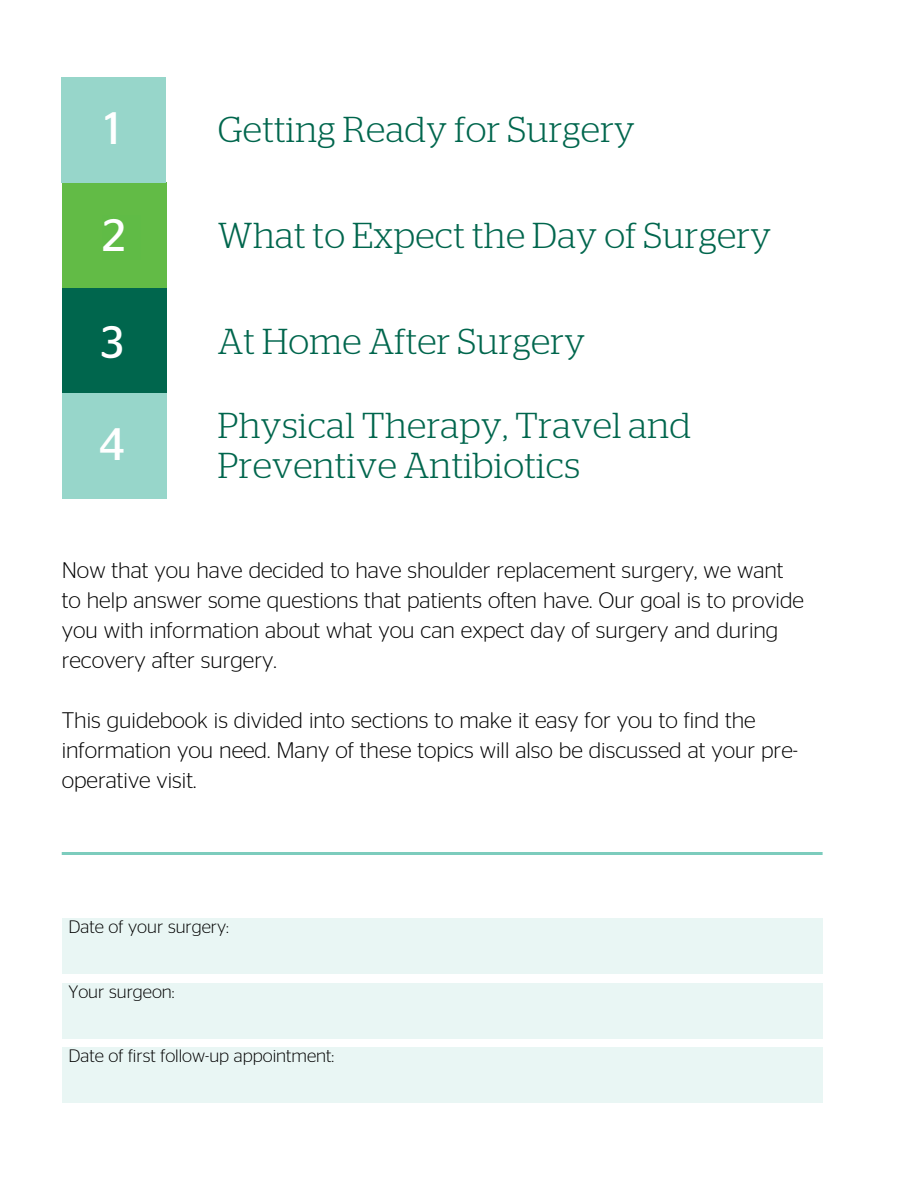
<style>
.page{position:relative;width:900px;height:1200px;background:#fff}
.page>*{position:absolute;margin:0;border:0;box-sizing:border-box;transform-origin:0 0}
.t1{font:45.45px "Stag Sans";color:#fff}
.t2{font:300 36px/40.5px "Stag";letter-spacing:.01em;color:#00664d}
.t3{font:300 22.5px/30px "Stag Sans";color:#000}
.t4{font:300 18px "Stag Sans";color:#000}
</style>
<div class="page">
<div style="left:62px;top:919px;width:761px;height:55px;background:#e9f6f4"></div>
<div style="left:62px;top:983px;width:761px;height:56px;background:#e9f6f4"></div>
<div style="left:62px;top:1048px;width:761px;height:55px;background:#e9f6f4"></div>
<div style="left:62px;top:393px;width:105px;height:106px;background:#97d6ca"></div>
<div style="left:62px;top:288px;width:105px;height:105px;background:#00664d"></div>
<div style="left:62px;top:182px;width:105px;height:106px;background:#62bb46"></div>
<div style="left:61px;top:77px;width:105px;height:105px;background:#97d6ca"></div>
<hr style="left:62px;top:852px;width:761px;height:3px;background:#7cccbd">
<p class="t1" style="left:104px;top:96px;width:17px">1</p>
<p class="t2" style="left:218px;top:109px;width:419px">Getting Ready for Surgery</p>
<p class="t1" style="left:102px;top:203px;width:25px">2</p>
<p class="t1" style="left:101px;top:310px;width:25px">3</p>
<p class="t1" style="left:99px;top:412px;width:27px">4</p>
<p class="t2" style="left:218px;top:215px;width:555px">What to Expect the Day of Surgery</p>
<p class="t2" style="left:218px;top:321px;width:369px">At Home After Surgery</p>
<p class="t2" style="left:218px;top:405px;width:475px">Physical Therapy, Travel and<br>Preventive Antibiotics</p>
<p class="t3" style="left:62px;top:554px;width:744px">Now that you have decided to have shoulder replacement surgery, we want to help answer some questions that patients often have. Our goal is to provide you with information about what you can expect day of surgery and during recovery after surgery.</p>
<p class="t3" style="left:62px;top:704px;width:738px">This guidebook is divided into sections to make it easy for you to find the information you need. Many of these topics will also be discussed at your pre&shy;operative visit.</p>
<p class="t4" style="left:68px;top:915px;width:162px">Date of your surgery:</p>
<p class="t4" style="left:68px;top:979px;width:108px">Your surgeon:</p>
<p class="t4" style="left:68px;top:1044px;width:267px">Date of first follow-up appointment:</p>
</div>
